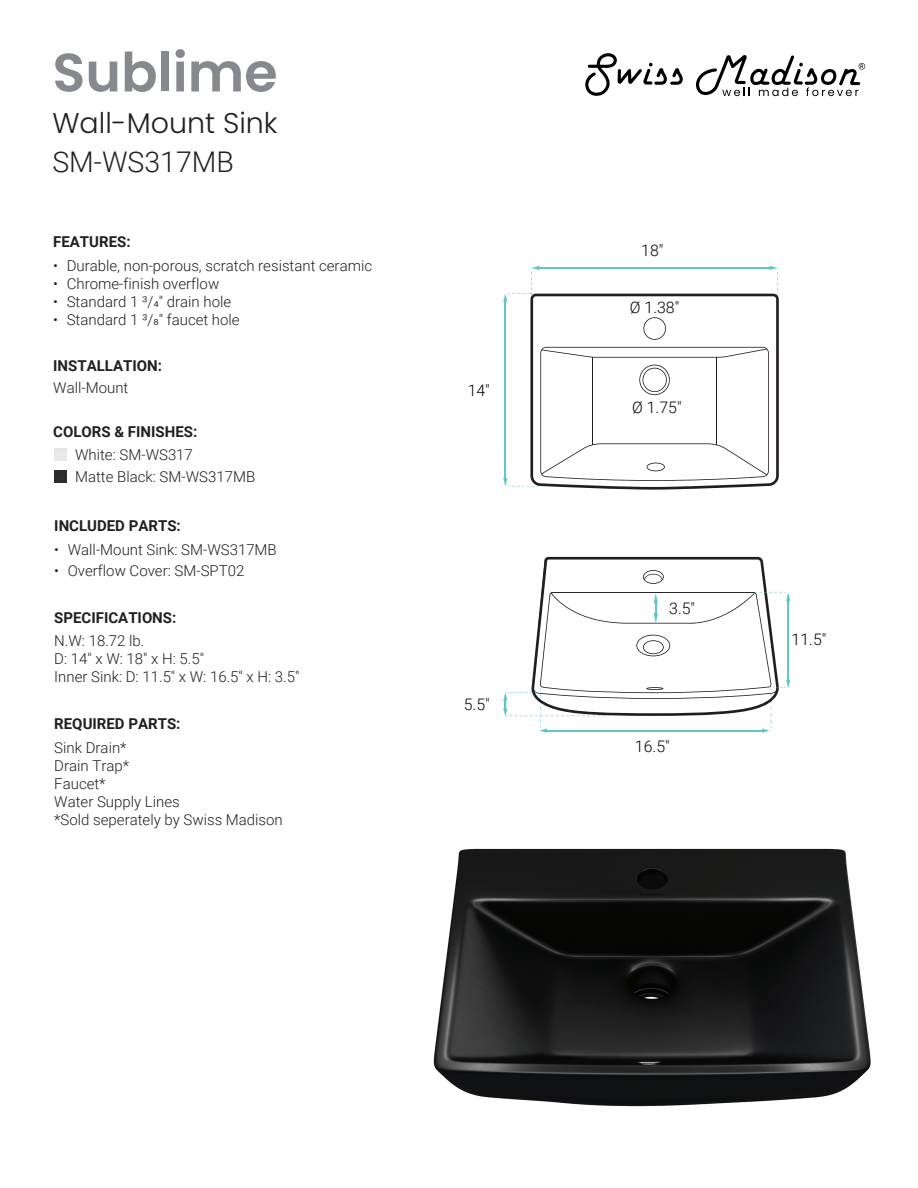
<style>
.page{position:relative;width:918px;height:1188px;background:#fff}
.page>*{position:absolute;margin:0;border:0;box-sizing:border-box;transform-origin:0 0}
.t1{font:600 54px "Poppins";color:#86898d}
.t2{font:300 28.5px "Poppins";color:#231f20}
.t3{font:300 28.5px "Roboto";color:#231f20}
.t4{font:300 15.9px "Roboto";color:#050504}
.t5{font:300 15px/18px "Roboto";color:#231f20}
.t6{font:700 15px "Roboto";color:#231f20}
</style>
<div class="page">
<svg style="left:585px;top:53px;width:98px;height:43px"></svg>
<svg style="left:696px;top:55px;width:169px;height:41px"></svg>
<img style="left:433px;top:848px;width:438px;height:259px">
<svg style="left:55px;top:449px;width:12px;height:12px"></svg>
<svg style="left:55px;top:471px;width:12px;height:12px"></svg>
<svg style="left:530px;top:294px;width:249px;height:196px"></svg>
<svg style="left:643px;top:317px;width:23px;height:23px"></svg>
<hr style="left:505px;top:300px;width:1px;height:180px;background:#5fc7cc">
<hr style="left:538px;top:267px;width:233px;height:1px;background:#5fc7cc">
<svg style="left:770px;top:266px;width:8px;height:34px"></svg>
<svg style="left:503px;top:266px;width:37px;height:36px"></svg>
<svg style="left:503px;top:347px;width:266px;height:140px"></svg>
<svg style="left:503px;top:557px;width:287px;height:176px"></svg>
<h1 class="t1" style="left:52px;top:41px;width:227px">Sublime</h1>
<h2 class="t2" style="left:52px;top:106px;width:227px">Wall-Mount Sink</h2>
<h2 class="t3" style="left:52px;top:142px;width:183px">SM-WS317MB</h2>
<p class="t6" style="left:53px;top:231px;width:79px">FEATURES:</p>
<p class="t5" style="left:53px;top:256px;width:320px">• Durable, non-porous, scratch resistant ceramic</p>
<p class="t5" style="left:53px;top:274px;width:168px">• Chrome-finish overflow</p>
<p class="t5" style="left:53px;top:292px;width:179px">• Standard 1 ³/4" drain hole</p>
<p class="t5" style="left:53px;top:310px;width:188px">• Standard 1 ³/8" faucet hole</p>
<p class="t6" style="left:53px;top:355px;width:110px">INSTALLATION:</p>
<p class="t5" style="left:53px;top:378px;width:77px">Wall-Mount</p>
<p class="t6" style="left:53px;top:421px;width:146px">COLORS &amp; FINISHES:</p>
<p class="t5" style="left:75px;top:443px;width:182px;line-height:22.5px">White: SM-WS317<br>Matte Black: SM-WS317MB</p>
<p class="t6" style="left:54px;top:515px;width:128px">INCLUDED PARTS:</p>
<p class="t5" style="left:54px;top:540px;width:224px">• Wall-Mount Sink: SM-WS317MB</p>
<p class="t5" style="left:54px;top:561px;width:192px">• Overflow Cover: SM-SPT02</p>
<p class="t6" style="left:54px;top:607px;width:124px">SPECIFICATIONS:</p>
<p class="t5" style="left:54px;top:631px;width:247px">N.W: 18.72 lb.<br>D: 14" x W: 18" x H: 5.5"<br>Inner Sink: D: 11.5" x W: 16.5" x H: 3.5"</p>
<p class="t6" style="left:54px;top:713px;width:128px">REQUIRED PARTS:</p>
<p class="t5" style="left:54px;top:738px;width:230px">Sink Drain*<br>Drain Trap*<br>Faucet*<br>Water Supply Lines<br>*Sold seperately by Swiss Madison</p>
<p class="t4" style="left:468px;top:379px;width:24px">14"</p>
<p class="t4" style="left:464px;top:694px;width:27px">5.5"</p>
<p class="t4" style="left:641px;top:239px;width:24px">18"</p>
<p class="t4" style="left:630px;top:296px;width:51px">Ø 1.38"</p>
<p class="t4" style="left:632px;top:396px;width:51px">Ø 1.75"</p>
<p class="t4" style="left:669px;top:597px;width:27px">3.5"</p>
<p class="t4" style="left:635px;top:735px;width:36px">16.5"</p>
<p class="t4" style="left:792px;top:628px;width:36px">11.5"</p>
</div>
